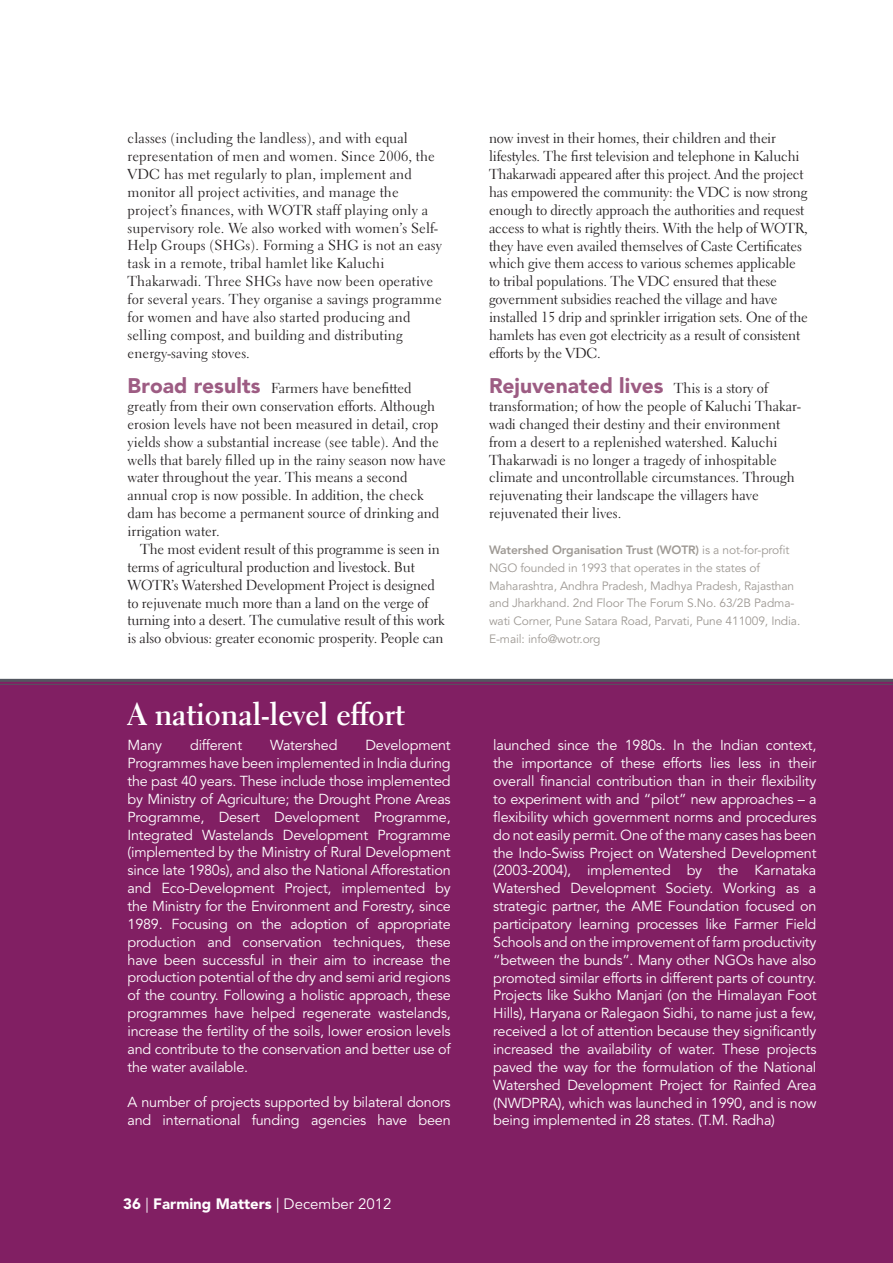
<style>
.page{position:relative;width:893px;height:1263px;background:#fff}
.page>*{position:absolute;margin:0;border:0;box-sizing:border-box;transform-origin:0 0}
.t1{font:700 31.5px "Electra LT Std";letter-spacing:-.005em;color:#fff}
.t2{font:900 21px "Avenir LT Std";letter-spacing:.005em;color:#9d5c83}
.t3{font:900 15px "Avenir LT Std";color:#fff}
.t4{font:14.4px/17.9px "Electra LT Std";color:#231f20}
.t5{font:14.4px/17.9px "Avenir LT Std";letter-spacing:-.015em;color:#fff;text-align:justify}
.t6{font:12px/17.9px "Avenir LT Std";letter-spacing:-.01em;color:#9e9994}
.s1{font-family:"Avenir LT Std";font-weight:900;font-size:21px;color:#9d5c83}
.s2{font-weight:400}
.s3{font-family:"Electra LT Std";font-weight:400;font-size:14.4px;color:#231f20}
.s4{font-weight:800}
</style>
<div class="page">
<hr style="left:892px;top:128px;width:1px;height:1135px;background:#7f7c79">
<div style="left:0;top:679px;width:893px;height:584px;background:#811f63"></div>
<hr style="left:0;top:679px;width:893px;height:3px;background:#535660">
<hr style="left:0;top:684px;width:893px;height:1px;background:#535660">
<p class="t4" style="left:128px;top:129px;width:316px">classes (including the landless), and with equal representation of men and women. Since 2006, the VDC has met regularly to plan, implement and monitor all project activities, and manage the project’s finances, with WOTR staff playing only a supervisory role. We also worked with women’s Self-Help Groups (SHGs). Forming a SHG is not an easy task in a remote, tribal hamlet like Kaluchi Thakarwadi. Three SHGs have now been operative for several years. They organise a savings programme for women and have also started producing and selling compost, and building and distributing energy-saving stoves.</p>
<p class="t4" style="left:128px;top:379px;width:320px"><span class="s1">Broad results</span> Farmers have benefitted greatly from their own conservation efforts. Although erosion levels have not been measured in detail, crop yields show a substantial increase (see table). And the wells that barely filled up in the rainy season now have water throughout the year. This means a second annual crop is now possible. In addition, the check dam has become a permanent source of drinking and irrigation water.</p>
<p class="t4" style="left:128px;top:540px;width:319px;text-indent:13px">The most evident result of this programme is seen in terms of agricultural production and livestock. But WOTR’s Watershed Development Project is designed to rejuvenate much more than a land on the verge of turning into a desert. The cumulative result of this work is also obvious: greater economic prosperity. People can</p>
<h1 class="t1" style="left:128px;top:694px;width:279px">A national-level effort</h1>
<p class="t5" style="left:128px;top:737px;width:36px">Many</p>
<p class="t5" style="left:190px;top:737px;width:54px">different</p>
<p class="t5" style="left:270px;top:737px;width:69px">Watershed</p>
<p class="t5" style="left:128px;top:737px;width:325px;text-indent:238px">Development Programmes have been implemented in India during the past 40 years. These include those implemented by Ministry of Agriculture; the Drought Prone Areas Programme, Desert Development Programme, Integrated Wastelands Development Programme (implemented by the Ministry of Rural Development since late 1980s), and also the National Afforestation and Eco-Development Project, implemented by the Ministry for the Environment and Forestry, since 1989. Focusing on the adoption of appropriate production and conservation techniques, these have been successful in their aim to increase the production potential of the dry and semi arid regions of the country. Following a holistic approach, these programmes have helped regenerate wastelands, increase the fertility of the soils, lower erosion levels and contribute to the conservation and better use of the water available.</p>
<p class="t5" style="left:128px;top:1094px;width:325px">A number of projects supported by bilateral donors and international funding agencies have been</p>
<p class="t3" style="left:123px;top:1195px;width:270px">36 <span class="s2">|</span> Farming Matters <span class="s2">| December 2012</span></p>
<p class="t4" style="left:489px;top:130px;width:320px">now invest in their homes, their children and their lifestyles. The first television and telephone in Kaluchi Thakarwadi appeared after this project. And the project has empowered the community: the VDC is now strong enough to directly approach the authorities and request access to what is rightly theirs. With the help of WOTR, they have even availed themselves of Caste Certificates which give them access to various schemes applicable to tribal populations. The VDC ensured that these government subsidies reached the village and have installed 15 drip and sprinkler irrigation sets. One of the hamlets has even got electricity as a result of consistent efforts by the VDC.</p>
<h2 class="t2" style="left:489px;top:373px;width:281px">Rejuvenated lives <span class="s3">This is a story of</span></h2>
<p class="t4" style="left:489px;top:397px;width:313px">transformation; of how the people of Kaluchi Thakar&shy;wadi changed their destiny and their environment from a desert to a replenished watershed. Kaluchi Thakarwadi is no longer a tragedy of inhospitable climate and uncontrollable circumstances. Through rejuvenating their landscape the villagers have rejuvenated their lives.</p>
<p class="t6" style="left:489px;top:541px;width:313px"><span class="s4">Watershed Organisation Trust (WOTR)</span> is a not-for-profit NGO founded in 1993 that operates in the states of Maharashtra, Andhra Pradesh, Madhya Pradesh, Rajasthan and Jharkhand. 2nd Floor The Forum S.No. 63/2B Padma&shy;wati Corner, Pune Satara Road, Parvati, Pune 411009, India.<br>E-mail: info@wotr.org</p>
<p class="t5" style="left:493px;top:737px;width:325px">launched since the 1980s. In the Indian context, the importance of these efforts lies less in their overall financial contribution than in their flexibility to experiment with and “pilot” new approaches – a flexibility which government norms and procedures do not easily permit. One of the many cases has been the Indo-Swiss Project on Watershed Development (2003-2004), implemented by the Karnataka Watershed Development Society. Working as a strategic partner, the AME Foundation focused on participatory learning processes like Farmer Field Schools and on the improvement of farm productivity “between the bunds”. Many other NGOs have also promoted similar efforts in different parts of country.<br>Projects like Sukho Manjari (on the Himalayan Foot Hills), Haryana or Ralegaon Sidhi, to name just a few, received a lot of attention because they significantly increased the availability of water. These projects paved the way for the formulation of the National Watershed Development Project for Rainfed Area (NWDPRA), which was launched in 1990, and is now being implemented in 28 states. (T.M. Radha)</p>
</div>
